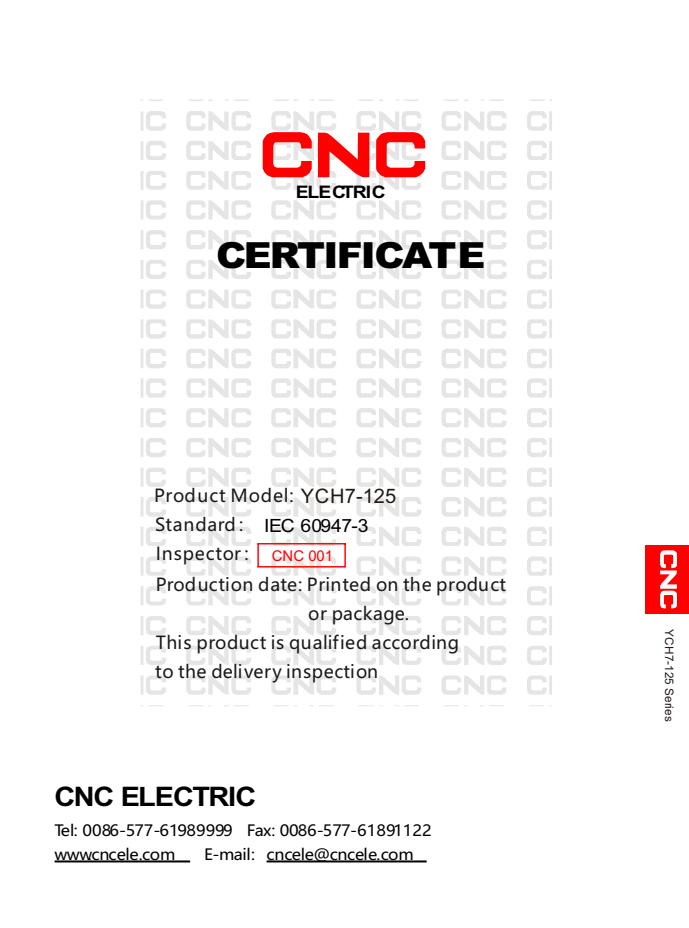
<style>
.page{position:relative;width:689px;height:928px;background:#fff}
.page>*{position:absolute;margin:0;border:0;box-sizing:border-box;transform-origin:0 0}
.t1{font:900 36px "Arial";letter-spacing:-.05em;color:#000;scale:1.07 1}
.t2{font:700 26.8px "Arial";letter-spacing:-.04em;color:#000;scale:1.07 1}
.t3{font:20px "Arial";letter-spacing:.02em;color:#231916}
.t4{font:18.4px "Arial";letter-spacing:-.025em;color:#000;scale:1.06 1}
.t5{font:17.6px/29.2px "Microsoft Ya Hei";letter-spacing:.03em;color:#191919}
.t6{font:17.6px "Microsoft Ya Hei";letter-spacing:.01em;color:#191919}
.t7{font:700 17.2px "Arial";letter-spacing:-.055em;color:#000;scale:1.12 1}
.t8{font:15.2px/24.4px "Microsoft Ya Hei";letter-spacing:-.015em;color:#000;scale:1.06 1}
.t9{font:14.8px "Arial";letter-spacing:-.005em;color:#f00}
.t10{font:11.6px "Arial";color:#231916}
</style>
<div class="page">
<div style="left:644px;top:546px;width:44px;height:68px;background:#f00"></div>
<svg style="left:660px;top:550px;width:16px;height:58px"></svg>
<hr style="left:55px;top:860px;width:135px;height:2px;background:#000">
<hr style="left:266px;top:860px;width:160px;height:2px;background:#000">
<svg style="left:141px;top:100px;width:22px;height:1px"></svg>
<svg style="left:189px;top:100px;width:59px;height:1px"></svg>
<svg style="left:274px;top:100px;width:59px;height:1px"></svg>
<svg style="left:359px;top:100px;width:60px;height:1px"></svg>
<svg style="left:444px;top:100px;width:60px;height:1px"></svg>
<svg style="left:530px;top:100px;width:21px;height:1px"></svg>
<svg style="left:140px;top:111px;width:26px;height:20px"></svg>
<svg style="left:186px;top:111px;width:65px;height:20px"></svg>
<svg style="left:441px;top:111px;width:65px;height:20px"></svg>
<svg style="left:527px;top:111px;width:24px;height:20px"></svg>
<svg style="left:140px;top:141px;width:26px;height:19px"></svg>
<svg style="left:186px;top:141px;width:65px;height:19px"></svg>
<svg style="left:441px;top:141px;width:65px;height:19px"></svg>
<svg style="left:527px;top:141px;width:24px;height:19px"></svg>
<svg style="left:140px;top:171px;width:26px;height:19px"></svg>
<svg style="left:186px;top:171px;width:65px;height:19px"></svg>
<svg style="left:441px;top:171px;width:65px;height:19px"></svg>
<svg style="left:527px;top:171px;width:24px;height:19px"></svg>
<svg style="left:140px;top:200px;width:26px;height:20px"></svg>
<svg style="left:186px;top:200px;width:65px;height:20px"></svg>
<svg style="left:271px;top:200px;width:65px;height:20px"></svg>
<svg style="left:356px;top:200px;width:65px;height:20px"></svg>
<svg style="left:441px;top:200px;width:65px;height:20px"></svg>
<svg style="left:527px;top:200px;width:24px;height:20px"></svg>
<svg style="left:140px;top:230px;width:26px;height:19px"></svg>
<svg style="left:186px;top:230px;width:65px;height:19px"></svg>
<svg style="left:271px;top:230px;width:65px;height:19px"></svg>
<svg style="left:356px;top:230px;width:65px;height:19px"></svg>
<svg style="left:441px;top:230px;width:65px;height:19px"></svg>
<svg style="left:527px;top:230px;width:24px;height:19px"></svg>
<svg style="left:140px;top:260px;width:26px;height:19px"></svg>
<svg style="left:186px;top:260px;width:65px;height:19px"></svg>
<svg style="left:271px;top:260px;width:65px;height:19px"></svg>
<svg style="left:356px;top:260px;width:65px;height:19px"></svg>
<svg style="left:441px;top:260px;width:65px;height:19px"></svg>
<svg style="left:527px;top:260px;width:24px;height:19px"></svg>
<svg style="left:140px;top:290px;width:26px;height:19px"></svg>
<svg style="left:186px;top:290px;width:65px;height:19px"></svg>
<svg style="left:271px;top:290px;width:65px;height:19px"></svg>
<svg style="left:356px;top:290px;width:65px;height:19px"></svg>
<svg style="left:441px;top:290px;width:65px;height:19px"></svg>
<svg style="left:527px;top:290px;width:24px;height:19px"></svg>
<svg style="left:140px;top:319px;width:26px;height:20px"></svg>
<svg style="left:186px;top:319px;width:65px;height:20px"></svg>
<svg style="left:271px;top:319px;width:65px;height:20px"></svg>
<svg style="left:356px;top:319px;width:65px;height:20px"></svg>
<svg style="left:441px;top:319px;width:65px;height:20px"></svg>
<svg style="left:527px;top:319px;width:24px;height:20px"></svg>
<svg style="left:140px;top:349px;width:26px;height:19px"></svg>
<svg style="left:186px;top:349px;width:65px;height:19px"></svg>
<svg style="left:271px;top:349px;width:65px;height:19px"></svg>
<svg style="left:356px;top:349px;width:65px;height:19px"></svg>
<svg style="left:441px;top:349px;width:65px;height:19px"></svg>
<svg style="left:527px;top:349px;width:24px;height:19px"></svg>
<svg style="left:140px;top:378px;width:26px;height:20px"></svg>
<svg style="left:186px;top:378px;width:65px;height:20px"></svg>
<svg style="left:271px;top:378px;width:65px;height:20px"></svg>
<svg style="left:356px;top:378px;width:65px;height:20px"></svg>
<svg style="left:441px;top:378px;width:65px;height:20px"></svg>
<svg style="left:527px;top:378px;width:24px;height:20px"></svg>
<svg style="left:140px;top:408px;width:26px;height:19px"></svg>
<svg style="left:186px;top:408px;width:65px;height:19px"></svg>
<svg style="left:271px;top:408px;width:65px;height:19px"></svg>
<svg style="left:356px;top:408px;width:65px;height:19px"></svg>
<svg style="left:441px;top:408px;width:65px;height:19px"></svg>
<svg style="left:527px;top:408px;width:24px;height:19px"></svg>
<svg style="left:140px;top:438px;width:26px;height:19px"></svg>
<svg style="left:186px;top:438px;width:65px;height:19px"></svg>
<svg style="left:271px;top:438px;width:65px;height:19px"></svg>
<svg style="left:356px;top:438px;width:65px;height:19px"></svg>
<svg style="left:441px;top:438px;width:65px;height:19px"></svg>
<svg style="left:527px;top:438px;width:24px;height:19px"></svg>
<svg style="left:140px;top:468px;width:26px;height:19px"></svg>
<svg style="left:186px;top:468px;width:65px;height:19px"></svg>
<svg style="left:271px;top:468px;width:65px;height:19px"></svg>
<svg style="left:356px;top:468px;width:65px;height:19px"></svg>
<svg style="left:441px;top:468px;width:65px;height:19px"></svg>
<svg style="left:527px;top:468px;width:24px;height:19px"></svg>
<svg style="left:140px;top:497px;width:26px;height:20px"></svg>
<svg style="left:186px;top:497px;width:65px;height:20px"></svg>
<svg style="left:271px;top:497px;width:65px;height:20px"></svg>
<svg style="left:356px;top:497px;width:65px;height:20px"></svg>
<svg style="left:441px;top:497px;width:65px;height:20px"></svg>
<svg style="left:527px;top:497px;width:24px;height:20px"></svg>
<svg style="left:140px;top:527px;width:26px;height:19px"></svg>
<svg style="left:186px;top:527px;width:65px;height:19px"></svg>
<svg style="left:356px;top:527px;width:65px;height:19px"></svg>
<svg style="left:441px;top:527px;width:65px;height:19px"></svg>
<svg style="left:527px;top:527px;width:24px;height:19px"></svg>
<svg style="left:140px;top:556px;width:26px;height:20px"></svg>
<svg style="left:186px;top:556px;width:65px;height:20px"></svg>
<svg style="left:356px;top:556px;width:65px;height:20px"></svg>
<svg style="left:441px;top:556px;width:65px;height:20px"></svg>
<svg style="left:527px;top:556px;width:24px;height:20px"></svg>
<svg style="left:140px;top:586px;width:26px;height:19px"></svg>
<svg style="left:186px;top:586px;width:65px;height:19px"></svg>
<svg style="left:271px;top:586px;width:65px;height:19px"></svg>
<svg style="left:356px;top:586px;width:65px;height:19px"></svg>
<svg style="left:441px;top:586px;width:65px;height:19px"></svg>
<svg style="left:527px;top:586px;width:24px;height:19px"></svg>
<svg style="left:140px;top:616px;width:26px;height:19px"></svg>
<svg style="left:186px;top:616px;width:65px;height:19px"></svg>
<svg style="left:271px;top:616px;width:65px;height:19px"></svg>
<svg style="left:356px;top:616px;width:65px;height:19px"></svg>
<svg style="left:441px;top:616px;width:65px;height:19px"></svg>
<svg style="left:527px;top:616px;width:24px;height:19px"></svg>
<svg style="left:140px;top:646px;width:26px;height:19px"></svg>
<svg style="left:186px;top:646px;width:65px;height:19px"></svg>
<svg style="left:271px;top:646px;width:65px;height:19px"></svg>
<svg style="left:356px;top:646px;width:65px;height:19px"></svg>
<svg style="left:441px;top:646px;width:65px;height:19px"></svg>
<svg style="left:527px;top:646px;width:24px;height:19px"></svg>
<svg style="left:140px;top:676px;width:26px;height:19px"></svg>
<svg style="left:186px;top:676px;width:65px;height:19px"></svg>
<svg style="left:271px;top:676px;width:65px;height:19px"></svg>
<svg style="left:356px;top:676px;width:65px;height:19px"></svg>
<svg style="left:441px;top:676px;width:65px;height:19px"></svg>
<svg style="left:527px;top:676px;width:24px;height:19px"></svg>
<svg style="left:141px;top:705px;width:22px;height:1px"></svg>
<svg style="left:189px;top:705px;width:60px;height:1px"></svg>
<svg style="left:274px;top:705px;width:60px;height:1px"></svg>
<svg style="left:359px;top:705px;width:60px;height:1px"></svg>
<svg style="left:444px;top:705px;width:60px;height:1px"></svg>
<svg style="left:529px;top:705px;width:22px;height:1px"></svg>
<svg style="left:257px;top:527px;width:88px;height:49px"></svg>
<svg style="left:262px;top:111px;width:163px;height:79px"></svg>
<p class="t7" style="left:295px;top:185px;width:82px">ELECTRIC</p>
<h1 class="t1" style="left:216px;top:242px;width:253px">CERTIFICATE</h1>
<p class="t5" style="left:154px;top:483px;width:141px">Product Model:<br>Standard：<br>Inspector：</p>
<p class="t3" style="left:300px;top:489px;width:97px">YCH7-125</p>
<p class="t4" style="left:264px;top:519px;width:100px">IEC 60947-3</p>
<p class="t9" style="left:271px;top:550px;width:63px">CNC 001</p>
<p class="t6" style="left:156px;top:577px;width:351px">Production date: Printed on the product</p>
<p class="t5" style="left:308px;top:600px;width:102px">or package.</p>
<p class="t5" style="left:156px;top:630px;width:304px">This product is qualified according</p>
<p class="t5" style="left:155px;top:658px;width:224px">to the delivery inspection</p>
<h2 class="t2" style="left:55px;top:786px;width:190px">CNC ELECTRIC</h2>
<p class="t8" style="left:55px;top:819px;width:357px">Tel: 0086-577-61989999 Fax: 0086-577-61891122 www.cncele.com</p>
<p class="t8" style="left:204px;top:844px;width:199px">E-mail: cncele@cncele.com</p>
<p class="t10" style="left:673px;top:629px;width:94px;rotate:90deg">YCH7-125 Series</p>
</div>
